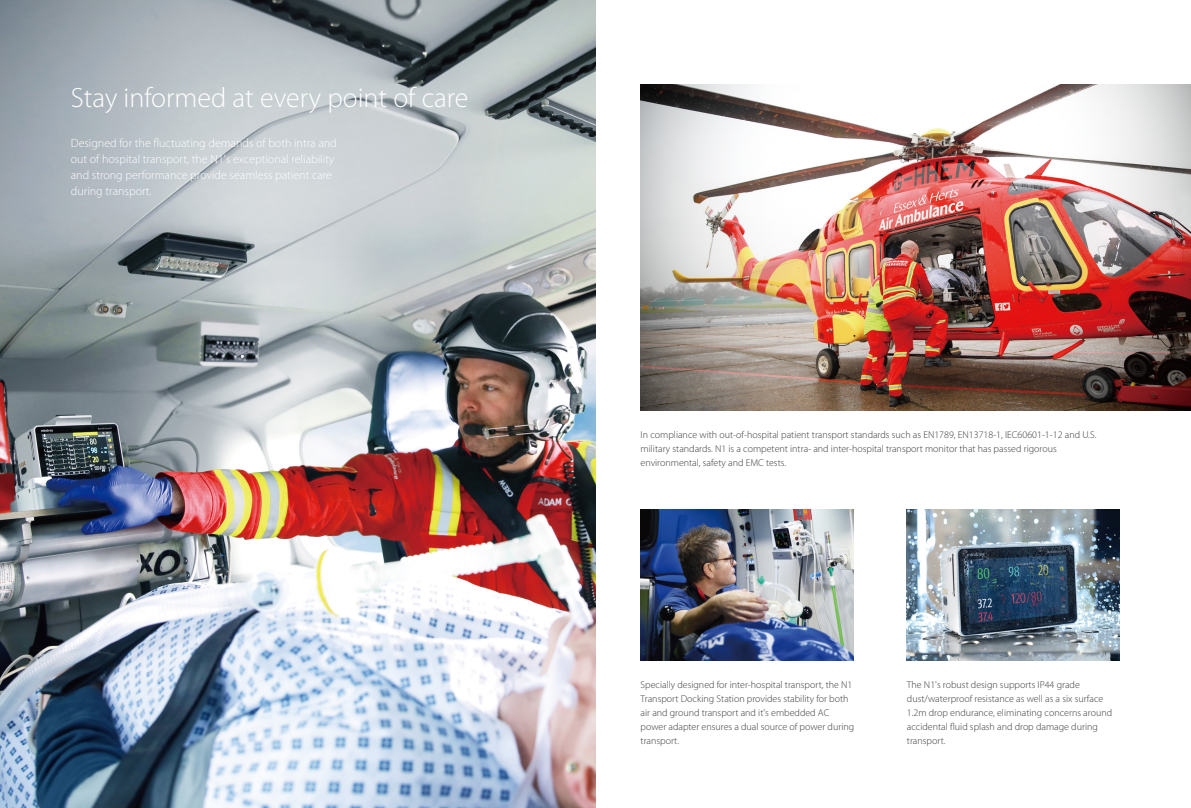
<style>
.page{position:relative;width:1191px;height:808px;background:#fff}
.page>*{position:absolute;margin:0;border:0;box-sizing:border-box;transform-origin:0 0}
.t1{font:300 28px "Myriad Pro";color:#fff}
.t2{font:300 12px/16px "Myriad Pro";color:#fff}
.t3{font:300 10px/14px "Myriad Pro";color:#3e3a39}
</style>
<div class="page">
<img style="left:907px;top:510px;width:212px;height:150px">
<img style="left:640px;top:85px;width:551px;height:326px">
<img style="left:640px;top:510px;width:213px;height:150px">
<img style="left:0;top:0;width:595px;height:808px">
<h1 class="t1" style="left:71px;top:83px;width:399px">Stay informed at every point of care</h1>
<p class="t2" style="left:71px;top:135px;width:267px">Designed for the fluctuating demands of both intra and out of hospital transport, the N1's exceptional reliability and strong performance provide seamless patient care during transport.</p>
<p class="t3" style="left:640px;top:428px;width:457px">In compliance with out-of-hospital patient transport standards such as EN1789, EN13718-1, IEC60601-1-12 and U.S. military standards. N1 is a competent intra- and inter-hospital transport monitor that has passed rigorous environmental, safety and EMC tests.</p>
<p class="t3" style="left:640px;top:677px;width:215px">Specially designed for inter-hospital transport, the N1<br>Transport Docking Station provides stability for both air and ground transport and it's embedded AC power adapter ensures a dual source of power during transport.</p>
<p class="t3" style="left:907px;top:677px;width:207px">The N1's robust design supports IP44 grade dust/waterproof resistance as well as a six surface 1.2m drop endurance, eliminating concerns around accidental fluid splash and drop damage during transport.</p>
</div>
